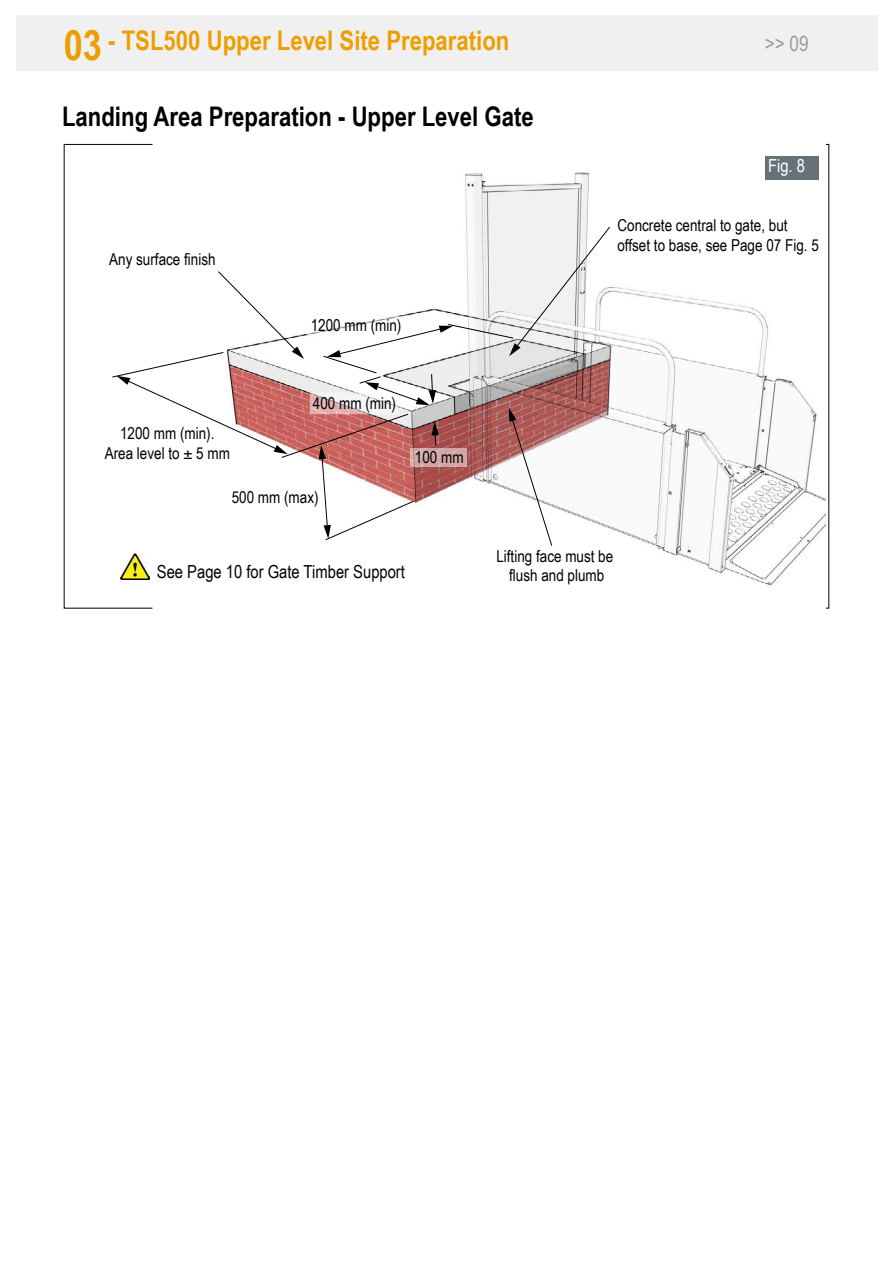
<style>
.page{position:relative;width:893px;height:1263px;background:#fff}
.page>*{position:absolute;margin:0;border:0;box-sizing:border-box;transform-origin:0 0}
.t1{font:700 27px "Arial Narrow";color:#000}
.t2{font:700 27px "Arial Narrow";color:#ed9e00}
.t3{font:21px "Arial Narrow";color:#9d9c9c}
.t4{font:18px "Arial Narrow";color:#000}
.t5{font:18px "Arial Narrow";color:#fff}
.t6{font:16.5px/19.8px "Arial Narrow";color:#000;text-align:center}
.s1{font-size:42px}
</style>
<div class="page">
<div style="left:16px;top:15px;width:861px;height:55px;background:#f0f0f0"></div>
<img style="left:152px;top:144px;width:674px;height:465px">
<svg style="left:112px;top:226px;width:499px;height:321px"></svg>
<div style="left:765px;top:156px;width:54px;height:24px;background:#667277"></div>
<img style="left:121px;top:554px;width:29px;height:25px">
<h1 class="t2" style="left:64px;top:20px;width:447px"><span class="s1">03</span> - TSL500 Upper Level Site Preparation</h1>
<p class="t3" style="left:765px;top:28px;width:46px">&gt;&gt; 09</p>
<h1 class="t1" style="left:62px;top:96px;width:473px">Landing Area Preparation - Upper Level Gate</h1>
<p class="t6" style="left:109px;top:249px;width:108px">Any surface finish</p>
<p class="t6" style="left:311px;top:315px;width:92px">1200 mm (min)</p>
<p class="t6" style="left:105px;top:423px;width:127px">1200 mm (min).<br>Area level to ± 5 mm</p>
<p class="t6" style="left:313px;top:392px;width:85px">400 mm (min)</p>
<p class="t6" style="left:232px;top:487px;width:88px">500 mm (max)</p>
<p class="t6" style="left:415px;top:447px;width:50px">100 mm</p>
<p class="t5" style="left:768px;top:153px;width:38px">Fig. 8</p>
<p class="t6" style="left:617px;top:215px;width:203px;text-align:left">Concrete central to gate, but offset to base, see Page 07 Fig. 5</p>
<p class="t4" style="left:157px;top:559px;width:250px">See Page 10 for Gate Timber Support</p>
<p class="t6" style="left:496px;top:545px;width:118px">Lifting face must be flush and plumb</p>
</div>
